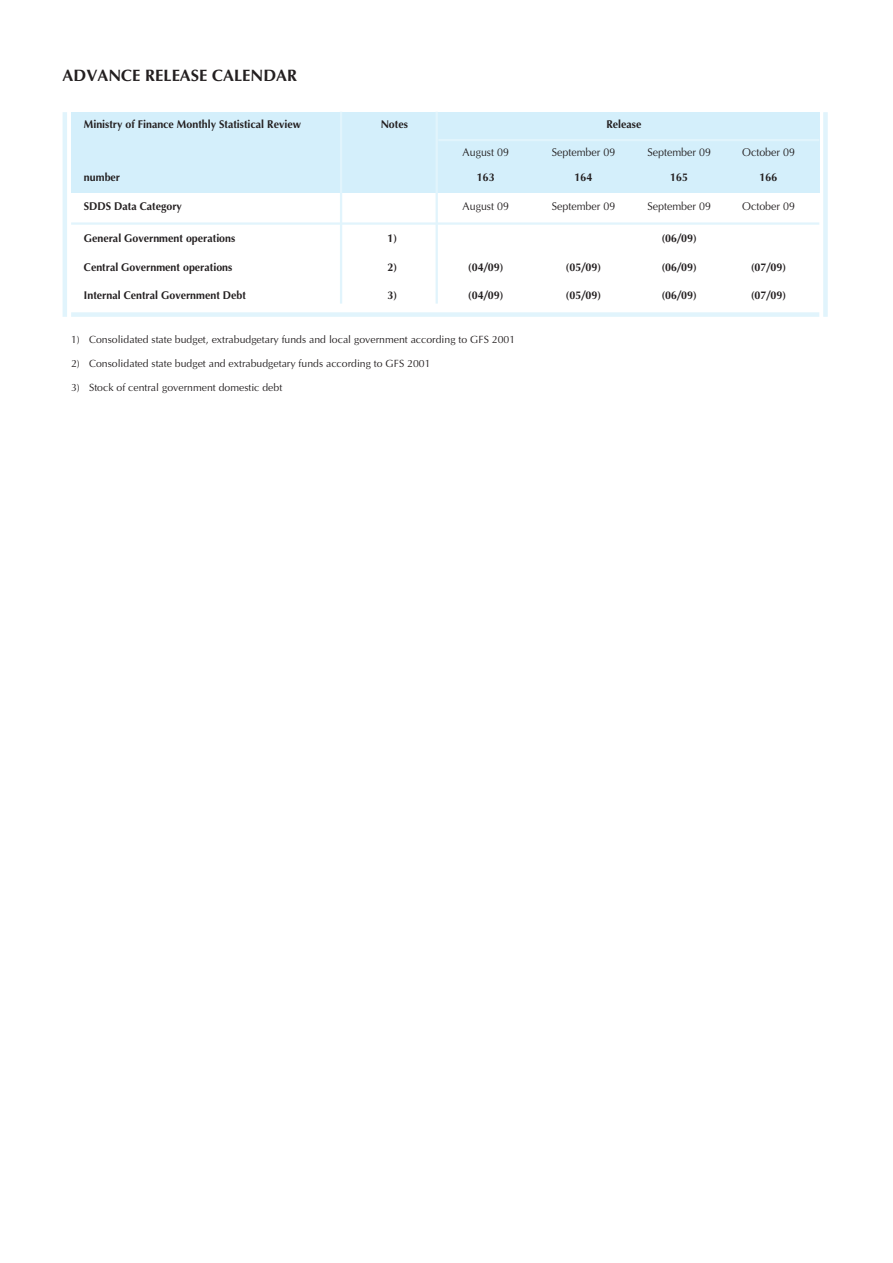
<style>
.page{position:relative;width:893px;height:1263px;background:#fff}
.page>*{position:absolute;margin:0;border:0;box-sizing:border-box;transform-origin:0 0}
.t1{font:700 16.5px "FS Optima";color:#231f20}
.t2{font:700 11.25px "FS Optima";color:#231f20;scale:.95 1}
.t3{font:11.25px "FS Optima";color:#231f20;scale:.95 1}
.t4{font:10.5px "FS Optima";color:#231f20}
</style>
<div class="page">
<div style="left:71px;top:112px;width:748px;height:80px;background:#d4effb"></div>
<hr style="left:438px;top:139px;width:381px;height:2px;background:#e1f4fc">
<hr style="left:63px;top:112px;width:4px;height:205px;background:#e1f4fc">
<div style="left:823px;top:112px;width:5px;height:205px;background:#e1f4fc"></div>
<div style="left:71px;top:312px;width:748px;height:5px;background:#e1f4fc"></div>
<hr style="left:436px;top:112px;width:2px;height:192px;background:#e1f4fc">
<hr style="left:340px;top:112px;width:2px;height:192px;background:#e1f4fc">
<hr style="left:71px;top:222px;width:748px;height:3px;background:#e1f4fc">
<h1 class="t1" style="left:63px;top:65px;width:236px">ADVANCE RELEASE CALENDAR</h1>
<p class="t2" style="left:84px;top:117px;width:230px">Ministry of Finance Monthly Statistical Review</p>
<p class="t2" style="left:381px;top:117px;width:30px">Notes</p>
<p class="t2" style="left:606px;top:117px;width:38px">Release</p>
<p class="t3" style="left:463px;top:146px;width:50px">August 09</p>
<p class="t3" style="left:552px;top:146px;width:68px">September 09</p>
<p class="t3" style="left:647px;top:146px;width:68px">September 09</p>
<p class="t3" style="left:742px;top:146px;width:57px">October 09</p>
<p class="t2" style="left:84px;top:170px;width:40px">number</p>
<p class="t2" style="left:477px;top:170px;width:20px">163</p>
<p class="t2" style="left:575px;top:170px;width:20px">164</p>
<p class="t2" style="left:670px;top:170px;width:20px">165</p>
<p class="t2" style="left:760px;top:170px;width:20px">166</p>
<p class="t2" style="left:84px;top:199px;width:105px">SDDS Data Category</p>
<p class="t3" style="left:463px;top:199px;width:50px">August 09</p>
<p class="t3" style="left:552px;top:199px;width:68px">September 09</p>
<p class="t3" style="left:647px;top:199px;width:68px">September 09</p>
<p class="t3" style="left:742px;top:199px;width:57px">October 09</p>
<p class="t2" style="left:84px;top:232px;width:161px">General Government operations</p>
<p class="t2" style="left:387px;top:232px;width:12px">1)</p>
<p class="t2" style="left:662px;top:232px;width:38px">(06/09)</p>
<p class="t2" style="left:84px;top:260px;width:158px">Central Government operations</p>
<p class="t2" style="left:387px;top:260px;width:12px">2)</p>
<p class="t2" style="left:468px;top:260px;width:38px">(04/09)</p>
<p class="t2" style="left:566px;top:260px;width:38px">(05/09)</p>
<p class="t2" style="left:662px;top:260px;width:38px">(06/09)</p>
<p class="t2" style="left:751px;top:260px;width:38px">(07/09)</p>
<p class="t2" style="left:84px;top:289px;width:172px">Internal Central Government Debt</p>
<p class="t2" style="left:387px;top:289px;width:12px">3)</p>
<p class="t2" style="left:468px;top:289px;width:38px">(04/09)</p>
<p class="t2" style="left:566px;top:289px;width:38px">(05/09)</p>
<p class="t2" style="left:662px;top:289px;width:38px">(06/09)</p>
<p class="t2" style="left:751px;top:289px;width:38px">(07/09)</p>
<p class="t4" style="left:71px;top:333px;width:446px">1) Consolidated state budget, extrabudgetary funds and local government according to GFS 2001</p>
<p class="t4" style="left:71px;top:357px;width:361px">2) Consolidated state budget and extrabudgetary funds according to GFS 2001</p>
<p class="t4" style="left:71px;top:381px;width:213px">3) Stock of central government domestic debt</p>
</div>
